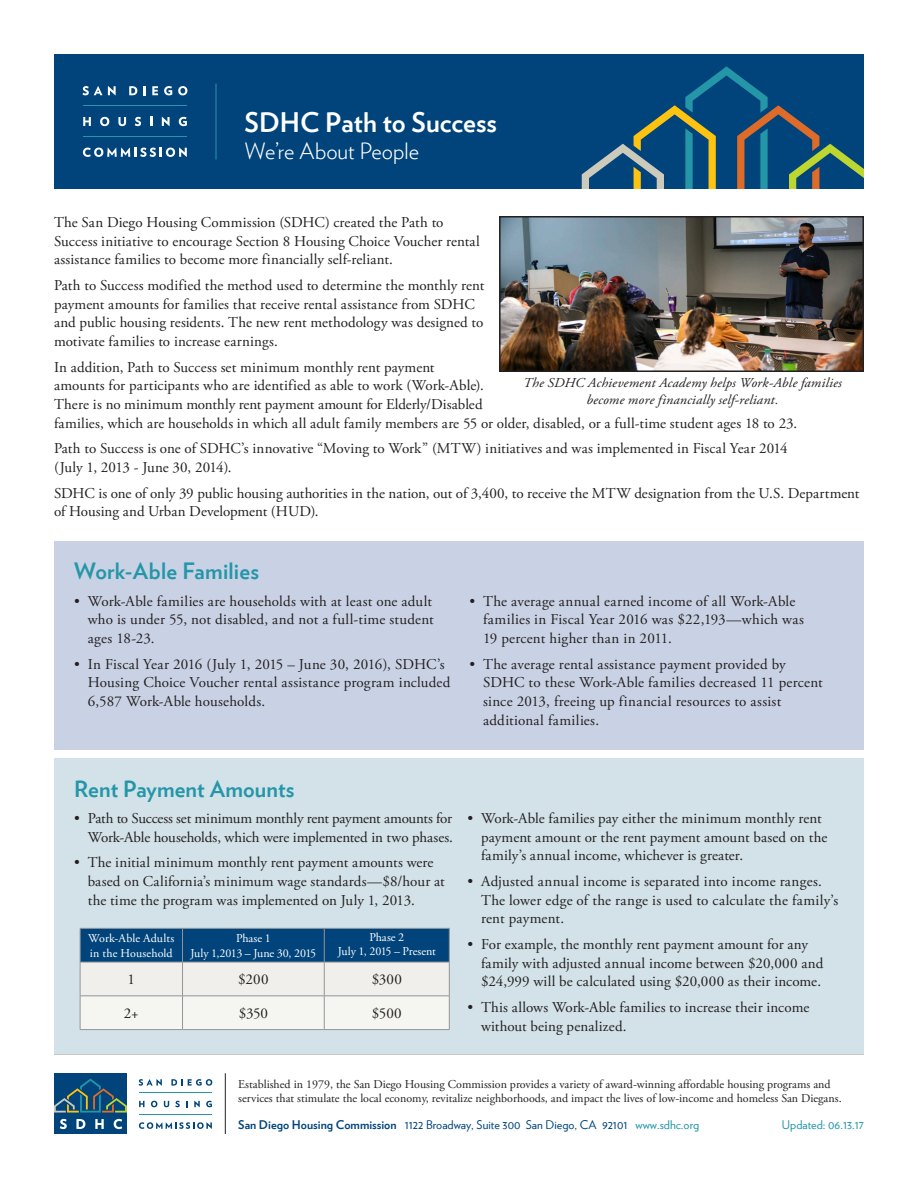
<style>
.page{position:relative;width:918px;height:1188px;background:#fff}
.page>*{position:absolute;margin:0;border:0;box-sizing:border-box;transform-origin:0 0}
.t1{font:700 27px "Verlag";color:#fff}
.Subhead{font:700 22.5px "Verlag";letter-spacing:.005em;color:#2496a8}
.t2{font:300 22.5px "Verlag";color:#fff}
.NEW_body_copy{font:15px/18.8px "Adobe Garamond Pro";letter-spacing:.005em;color:#231f20}
.NEW_body_copy-2{font:italic 13.5px/16.2px "Adobe Garamond Pro";letter-spacing:.01em;color:#231f20;text-align:center;scale:1.05 1}
.t3{font:12px/14.4px "Adobe Garamond Pro";color:#231f20}
.NEW_body_copy-3{font:12px/14.4px "Adobe Garamond Pro";color:#fff;text-align:center}
.t4{font:12px "Verlag";color:#00447b}
.t5{font:12px "Verlag";color:#2496a8}
.s1{font-weight:700}
.s2{color:#2496a8}
</style>
<div class="page">
<div style="left:54px;top:54px;width:810px;height:135px;background:#00447b"></div>
<svg style="left:582px;top:66px;width:282px;height:123px"></svg>
<svg style="left:83px;top:86px;width:19px;height:9px"></svg>
<svg style="left:108px;top:86px;width:8px;height:9px"></svg>
<svg style="left:129px;top:86px;width:8px;height:9px"></svg>
<svg style="left:144px;top:86px;width:2px;height:9px"></svg>
<svg style="left:152px;top:86px;width:6px;height:9px"></svg>
<svg style="left:164px;top:86px;width:8px;height:9px"></svg>
<svg style="left:178px;top:86px;width:9px;height:9px"></svg>
<svg style="left:83px;top:117px;width:8px;height:9px"></svg>
<svg style="left:100px;top:117px;width:9px;height:9px"></svg>
<svg style="left:118px;top:117px;width:8px;height:9px"></svg>
<svg style="left:135px;top:117px;width:6px;height:9px"></svg>
<svg style="left:150px;top:117px;width:2px;height:9px"></svg>
<svg style="left:162px;top:117px;width:8px;height:9px"></svg>
<svg style="left:179px;top:117px;width:8px;height:9px"></svg>
<svg style="left:83px;top:148px;width:104px;height:9px"></svg>
<hr style="left:83px;top:105px;width:104px;height:1px;background:#2496a8">
<hr style="left:83px;top:136px;width:104px;height:1px;background:#2496a8">
<hr style="left:216px;top:84px;width:1px;height:75px;background:#2496a8">
<hr style="left:54px;top:1053px;width:810px;height:1px;background:#231f20">
<hr style="left:225px;top:1073px;width:1px;height:61px;background:#231f20">
<svg style="left:139px;top:1079px;width:23px;height:7px"></svg>
<svg style="left:171px;top:1079px;width:41px;height:7px"></svg>
<svg style="left:139px;top:1101px;width:5px;height:6px"></svg>
<svg style="left:151px;top:1101px;width:6px;height:6px"></svg>
<svg style="left:164px;top:1101px;width:5px;height:6px"></svg>
<svg style="left:175px;top:1101px;width:5px;height:6px"></svg>
<svg style="left:186px;top:1101px;width:2px;height:6px"></svg>
<svg style="left:194px;top:1101px;width:6px;height:6px"></svg>
<svg style="left:206px;top:1101px;width:6px;height:6px"></svg>
<svg style="left:139px;top:1122px;width:73px;height:7px"></svg>
<hr style="left:139px;top:1092px;width:73px;height:1px;background:#2496a8">
<hr style="left:139px;top:1114px;width:73px;height:1px;background:#2496a8">
<div style="left:54px;top:1073px;width:73px;height:61px;background:#00447b"></div>
<svg style="left:60px;top:1119px;width:7px;height:10px"></svg>
<svg style="left:76px;top:1119px;width:9px;height:10px"></svg>
<svg style="left:95px;top:1119px;width:9px;height:10px"></svg>
<svg style="left:114px;top:1119px;width:8px;height:10px"></svg>
<svg style="left:54px;top:1079px;width:73px;height:34px"></svg>
<div style="left:54px;top:541px;width:810px;height:209px;background:#c9d2e4"></div>
<div style="left:54px;top:758px;width:810px;height:295px;background:#d2e2e8"></div>
<svg style="left:81px;top:929px;width:368px;height:100px;background:#a1b7c7"></svg>
<hr style="left:80px;top:928px;width:103px;height:1px;background:#939598">
<hr style="left:80px;top:929px;width:1px;height:33px;background:#939598">
<hr style="left:183px;top:928px;width:141px;height:1px;background:#939598">
<hr style="left:182px;top:929px;width:1px;height:33px;background:#939598">
<hr style="left:324px;top:928px;width:126px;height:1px;background:#939598">
<hr style="left:324px;top:929px;width:1px;height:33px;background:#939598">
<hr style="left:449px;top:929px;width:1px;height:33px;background:#939598">
<hr style="left:80px;top:962px;width:103px;height:1px;background:#939598">
<hr style="left:80px;top:962px;width:1px;height:34px;background:#939598">
<hr style="left:183px;top:962px;width:141px;height:1px;background:#939598">
<hr style="left:182px;top:962px;width:1px;height:34px;background:#939598">
<hr style="left:324px;top:962px;width:126px;height:1px;background:#939598">
<hr style="left:324px;top:962px;width:1px;height:34px;background:#939598">
<hr style="left:449px;top:962px;width:1px;height:34px;background:#939598">
<hr style="left:80px;top:996px;width:103px;height:1px;background:#939598">
<hr style="left:80px;top:996px;width:1px;height:33px;background:#939598">
<hr style="left:183px;top:996px;width:141px;height:1px;background:#939598">
<hr style="left:182px;top:996px;width:1px;height:33px;background:#939598">
<hr style="left:324px;top:996px;width:126px;height:1px;background:#939598">
<hr style="left:324px;top:996px;width:1px;height:33px;background:#939598">
<hr style="left:449px;top:996px;width:1px;height:33px;background:#939598">
<hr style="left:80px;top:1029px;width:103px;height:1px;background:#939598">
<hr style="left:183px;top:1029px;width:141px;height:1px;background:#939598">
<hr style="left:324px;top:1029px;width:126px;height:1px;background:#939598">
<img style="left:502px;top:219px;width:359px;height:150px">
<div style="left:499px;top:216px;width:365px;height:156px;border:2px solid #231f20"></div>
<h1 class="t1" style="left:245px;top:101px;width:254px">SDHC Path to Success</h1>
<h2 class="t2" style="left:245px;top:134px;width:176px">We’re About People</h2>
<p class="NEW_body_copy" style="left:54px;top:213px;width:427px">The San Diego Housing Commission (SDHC) created the Path to<br>Success initiative to encourage Section 8 Housing Choice Voucher rental assistance families to become more financially self-reliant.</p>
<p class="NEW_body_copy" style="left:54px;top:276px;width:432px">Path to Success modified the method used to determine the monthly rent payment amounts for families that receive rental assistance from SDHC and public housing residents. The new rent methodology was designed to motivate families to increase earnings.</p>
<p class="NEW_body_copy" style="left:54px;top:358px;width:745px">In addition, Path to Success set minimum monthly rent payment<br>amounts for participants who are identified as able to work (Work-Able).<br>There is no minimum monthly rent payment amount for Elderly/Disabled<br>families, which are households in which all adult family members are 55 or older, disabled, or a full-time student ages 18 to 23.</p>
<p class="NEW_body_copy" style="left:54px;top:440px;width:735px">Path to Success is one of SDHC’s innovative “Moving to Work” (MTW) initiatives and was implemented in Fiscal Year 2014 (July 1, 2013 - June 30, 2014).</p>
<p class="NEW_body_copy" style="left:54px;top:484px;width:807px">SDHC is one of only 39 public housing authorities in the nation, out of 3,400, to receive the MTW designation from the U.S. Department of Housing and Urban Development (HUD).</p>
<p class="NEW_body_copy-2" style="left:523px;top:375px;width:305px">The SDHC Achievement Academy helps Work-Able families become more financially self-reliant.</p>
<p class="Subhead" style="left:74px;top:553px;width:186px">Work-Able Families</p>
<p class="NEW_body_copy" style="left:88px;top:592px;width:348px;text-align:justify;text-indent:-14px">• Work-Able families are households with at least one adult who is under 55, not disabled, and not a full-time student ages 18-23.</p>
<p class="NEW_body_copy" style="left:88px;top:655px;width:364px;text-indent:-14px">• In Fiscal Year 2016 (July 1, 2015 – June 30, 2016), SDHC’s<br>Housing Choice Voucher rental assistance program included<br>6,587 Work-Able households.</p>
<p class="NEW_body_copy" style="left:483px;top:592px;width:322px;text-indent:-14px">• The average annual earned income of all Work-Able families in Fiscal Year 2016 was $22,193—which was<br>19 percent higher than in 2011.</p>
<p class="NEW_body_copy" style="left:483px;top:655px;width:341px;text-indent:-14px">• The average rental assistance payment provided by SDHC to these Work-Able families decreased 11 percent since 2013, freeing up financial resources to assist additional families.</p>
<p class="Subhead" style="left:74px;top:771px;width:222px">Rent Payment Amounts</p>
<p class="NEW_body_copy" style="left:74px;top:809px;width:380px;text-align:right">• Path to Success set minimum monthly rent payment amounts for<br>Work-Able households, which were implemented in two phases.</p>
<p class="NEW_body_copy" style="left:88px;top:854px;width:359px;text-indent:-14px">• The initial minimum monthly rent payment amounts were based on California’s minimum wage standards—$8/hour at the time the program was implemented on July 1, 2013.</p>
<p class="NEW_body_copy-3" style="left:88px;top:932px;width:87px">Work-Able Adults</p>
<p class="NEW_body_copy-3" style="left:90px;top:946px;width:84px">in the Household</p>
<p class="NEW_body_copy-3" style="left:191px;top:932px;width:127px">Phase 1<br>July 1,2013 – June 30, 2015</p>
<p class="NEW_body_copy-3" style="left:338px;top:930px;width:99px">Phase 2<br>July 1, 2015 – Present</p>
<p class="NEW_body_copy" style="left:128px;top:971px;width:9px">1</p>
<p class="NEW_body_copy" style="left:238px;top:971px;width:32px">$200</p>
<p class="NEW_body_copy" style="left:372px;top:971px;width:32px">$300</p>
<p class="NEW_body_copy" style="left:124px;top:1005px;width:16px">2+</p>
<p class="NEW_body_copy" style="left:239px;top:1005px;width:31px">$350</p>
<p class="NEW_body_copy" style="left:372px;top:1005px;width:31px">$500</p>
<p class="NEW_body_copy" style="left:481px;top:809px;width:348px;text-indent:-14px">• Work-Able families pay either the minimum monthly rent payment amount or the rent payment amount based on the family’s annual income, whichever is greater.</p>
<p class="NEW_body_copy" style="left:481px;top:872px;width:359px;text-indent:-14px">• Adjusted annual income is separated into income ranges.<br>The lower edge of the range is used to calculate the family’s rent payment.</p>
<p class="NEW_body_copy" style="left:481px;top:935px;width:344px;text-indent:-14px">• For example, the monthly rent payment amount for any family with adjusted annual income between $20,000 and $24,999 will be calculated using $20,000 as their income.</p>
<p class="NEW_body_copy" style="left:481px;top:998px;width:330px;text-indent:-14px">• This allows Work-Able families to increase their income without being penalized.</p>
<p class="t3" style="left:238px;top:1077px;width:605px">Established in 1979, the San Diego Housing Commission provides a variety of award-winning affordable housing programs and services that stimulate the local economy, revitalize neighborhoods, and impact the lives of low-income and homeless San Diegans.</p>
<p class="t4" style="left:238px;top:1115px;width:463px"><span class="s1">San Diego Housing Commission</span> 1122 Broadway, Suite 300 San Diego, CA 92101 <span class="s2">www.sdhc.org</span></p>
<p class="t5" style="left:782px;top:1115px;width:84px">Updated: 06.13.17</p>
</div>
